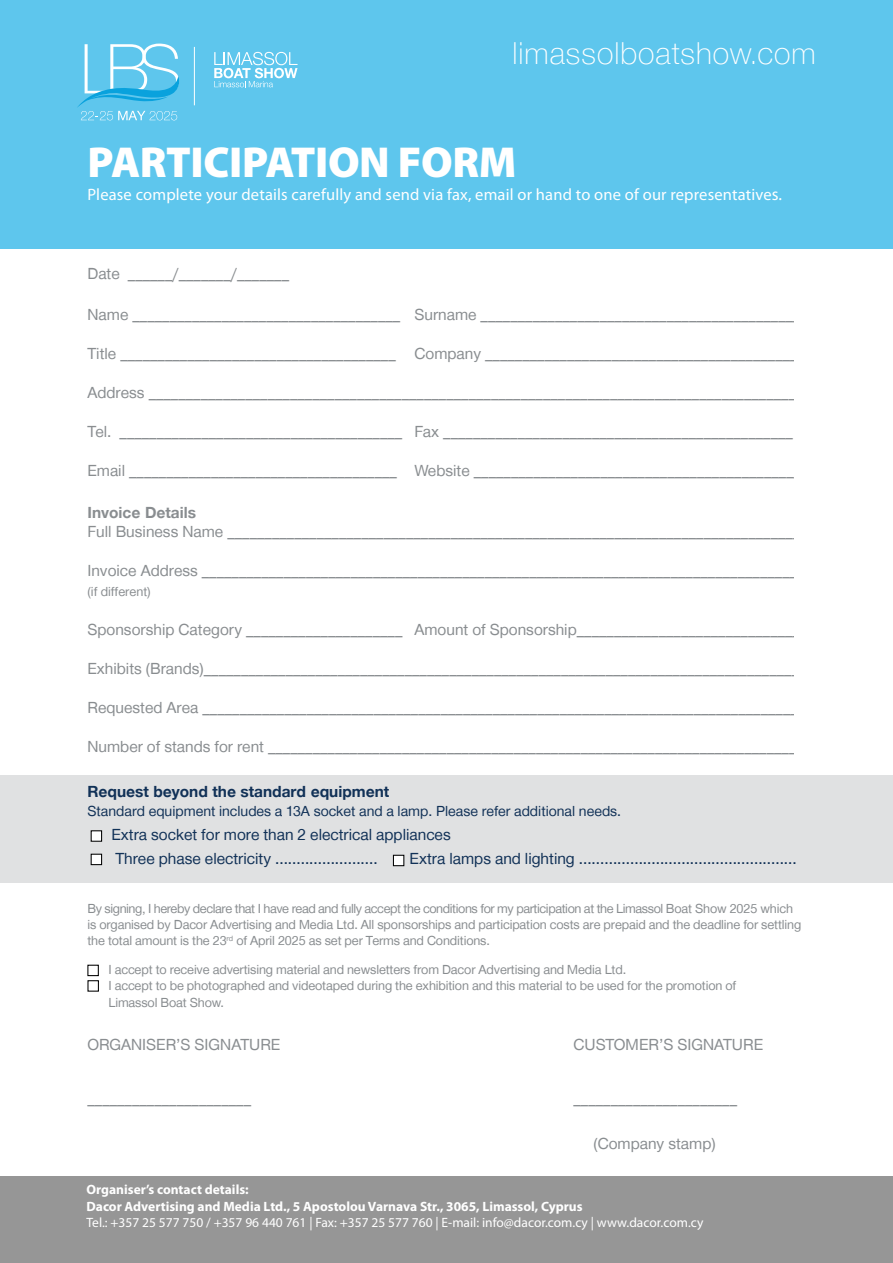
<style>
.page{position:relative;width:893px;height:1263px;background:#fff}
.page>*{position:absolute;margin:0;border:0;box-sizing:border-box;transform-origin:0 0}
.t1{font:900 43.5px "Myriad Pro";letter-spacing:-.01em;color:#fff}
.t2{font:200 32.4px "CF Helvetica";letter-spacing:.03em;color:#fff}
.t3{font:16.5px "CF Helvetica";color:#898d90}
.t4{font:16.5px/24px "CF Helvetica";color:#113157}
.t5{font:16.5px "Myriad Pro";letter-spacing:.01em;color:#fff}
.t6{font:700 16.5px "CF Helvetica";color:#113157}
.t7{font:700 16.5px "CF Helvetica";color:#898d90}
.t8{font:15px "CF Helvetica";color:#113157}
.t9{font:13.5px/16.2px "CF Helvetica";letter-spacing:-.01em;color:#898d90}
.t10{font:700 13.5px/16.5px "Myriad Pro";color:#fff}
.t11{font:13.5px "Myriad Pro";color:#fff}
.s1{font-size:17.25px}
</style>
<div class="page">
<div style="left:0;top:1176px;width:893px;height:87px;background:#969696"></div>
<div style="left:0;top:775px;width:893px;height:107px;background:#e0e1e2"></div>
<div style="left:0;top:0;width:893px;height:248px;background:#5ec6ed"></div>
<div style="left:87px;top:965px;width:12px;height:11px;border:1px solid #000"></div>
<div style="left:91px;top:831px;width:11px;height:10px;background:#fff"></div>
<div style="left:91px;top:830px;width:11px;height:12px;border:1px solid #000"></div>
<div style="left:91px;top:854px;width:11px;height:11px;background:#fff"></div>
<div style="left:91px;top:854px;width:11px;height:11px;border:1px solid #000"></div>
<div style="left:393px;top:855px;width:11px;height:11px;background:#fff"></div>
<div style="left:393px;top:855px;width:11px;height:11px;border:1px solid #000"></div>
<div style="left:87px;top:980px;width:12px;height:12px;border:1px solid #000"></div>
<svg style="left:77px;top:44px;width:102px;height:76px"></svg>
<svg style="left:214px;top:52px;width:84px;height:35px"></svg>
<hr style="left:194px;top:47px;width:1px;height:58px;background:#fff">
<h2 class="t2" style="left:513px;top:36px;width:305px">limassolboatshow.com</h2>
<h1 class="t1" style="left:87px;top:133px;width:430px">PARTICIPATION FORM</h1>
<p class="t5" style="left:87px;top:184px;width:696px">Please complete your details carefully and send via fax, email or hand to one of our representative<span class="s1">s.</span></p>
<p class="t3" style="left:87px;top:265px;width:203px">Date ______/_______/_______</p>
<p class="t3" style="left:87px;top:305px;width:715px">Name ____________________________________ Surname ___________________________________________</p>
<p class="t3" style="left:87px;top:344px;width:712px">Title _____________________________________ Company __________________________________________</p>
<p class="t3" style="left:87px;top:383px;width:710px">Address _______________________________________________________________________________________</p>
<p class="t3" style="left:87px;top:422px;width:707px">Tel. ______________________________________ Fax _______________________________________________</p>
<p class="t3" style="left:87px;top:461px;width:715px">Email ____________________________________ Website ____________________________________________</p>
<p class="t7" style="left:87px;top:504px;width:110px">Invoice Details</p>
<p class="t3" style="left:87px;top:523px;width:714px">Full Business Name _____________________________________________________________________________</p>
<p class="t3" style="left:87px;top:562px;width:711px">Invoice Address ________________________________________________________________________________</p>
<p class="t9" style="left:87px;top:583px;width:65px">(if different)</p>
<p class="t3" style="left:87px;top:620px;width:714px">Sponsorship Category _____________________ Amount of Sponsorship______________________________</p>
<p class="t3" style="left:87px;top:659px;width:713px">Exhibits (Brands)________________________________________________________________________________</p>
<p class="t3" style="left:87px;top:698px;width:712px">Requested Area ________________________________________________________________________________</p>
<p class="t3" style="left:87px;top:737px;width:710px">Number of stands for rent _______________________________________________________________________</p>
<p class="t6" style="left:87px;top:782px;width:303px">Request beyond the standard equipment</p>
<p class="t8" style="left:87px;top:803px;width:535px">Standard equipment includes a 13A socket and a lamp. Please refer additional needs.</p>
<p class="t4" style="left:111px;top:823px;width:341px">Extra socket for more than 2 electrical appliances<br>Three phase electricity ........................</p>
<p class="t4" style="left:410px;top:847px;width:389px">Extra lamps and lighting ...................................................</p>
<p class="t9" style="left:87px;top:900px;width:715px">By signing, I hereby declare that I have read and fully accept the conditions for my participation at the Limassol Boat Show 2025 which is organised by Dacor Advertising and Media Ltd. All sponsorships and participation costs are prepaid and the deadline for settling the total amount is the 23<sup>rd</sup> of April 2025 as set per Terms and Conditions.</p>
<p class="t9" style="left:108px;top:961px;width:629px">I accept to receive advertising material and newsletters from Dacor Advertising and Media Ltd.<br>I accept to be photographed and videotaped during the exhibition and this material to be used for the promotion of<br>Limassol Boat Show.</p>
<p class="t3" style="left:87px;top:1036px;width:194px">ORGANISER’S SIGNATURE</p>
<p class="t3" style="left:573px;top:1036px;width:191px">CUSTOMER’S SIGNATURE</p>
<p class="t3" style="left:87px;top:1090px;width:165px">______________________</p>
<p class="t3" style="left:573px;top:1090px;width:165px">______________________</p>
<p class="t3" style="left:593px;top:1135px;width:124px">(Company stamp)</p>
<p class="t10" style="left:86px;top:1181px;width:498px">Organiser’s contact details:<br>Dacor Advertising and Media Ltd., 5 Apostolou Varnava Str., 3065, Limassol, Cyprus</p>
<p class="t11" style="left:86px;top:1214px;width:618px">Tel.: +357 25 577 750 / +357 96 440 761 | Fax: +357 25 577 760 | E-mail: info@dacor.com.cy | www.dacor.com.cy</p>
</div>
